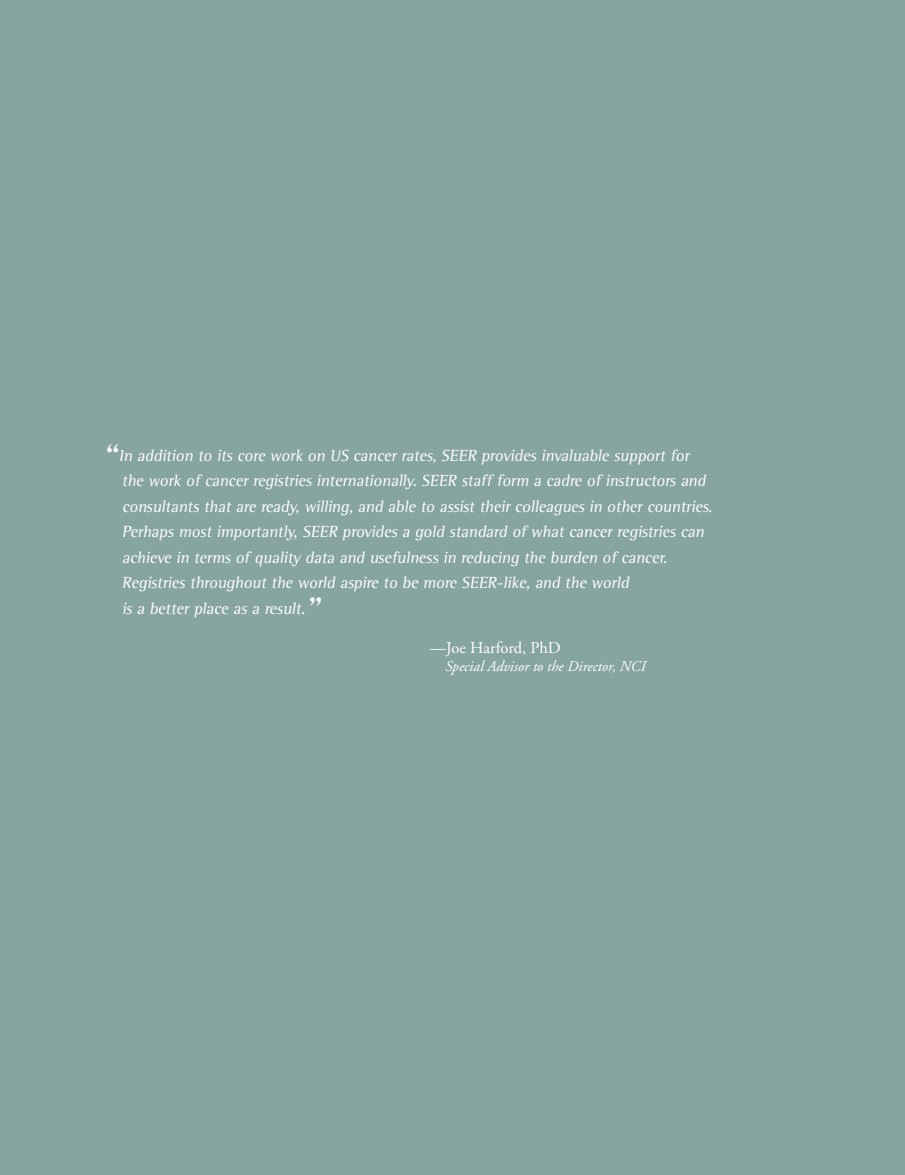
<style>
.page{position:relative;width:905px;height:1175px;background:#fff}
.page>*{position:absolute;margin:0;border:0;box-sizing:border-box;transform-origin:0 0}
.t1{font:37.5px "Rotis Semi Serif";color:#fff}
.t2{font:italic 16.5px/25.5px "Rotis Semi Serif";color:#fff}
.t3{font:16.5px "Adobe Garamond";color:#fff}
.t4{font:italic 15px "Adobe Garamond";color:#fff}
</style>
<div class="page">
<div style="left:0;top:0;width:904px;height:1174px;background:#87a5a0"></div>
<p class="t1" style="left:104px;top:435px;width:21px">“</p>
<p class="t2" style="left:119px;top:442px;width:598px">In addition to its core work on US cancer rates, SEER provides invaluable support for the work of cancer registries internationally. SEER staff form a cadre of instructors and consultants that are ready, willing, and able to assist their colleagues in other countries.<br>Perhaps most importantly, SEER provides a gold standard of what cancer registries can achieve in terms of quality data and usefulness in reducing the burden of cancer.<br>Registries throughout the world aspire to be more SEER-like, and the world<br>is a better place as a result.</p>
<p class="t1" style="left:305px;top:588px;width:21px">”</p>
<p class="t3" style="left:430px;top:639px;width:132px">—Joe Harford, PhD</p>
<p class="t4" style="left:445px;top:658px;width:202px">Special Advisor to the Director, NCI</p>
</div>
